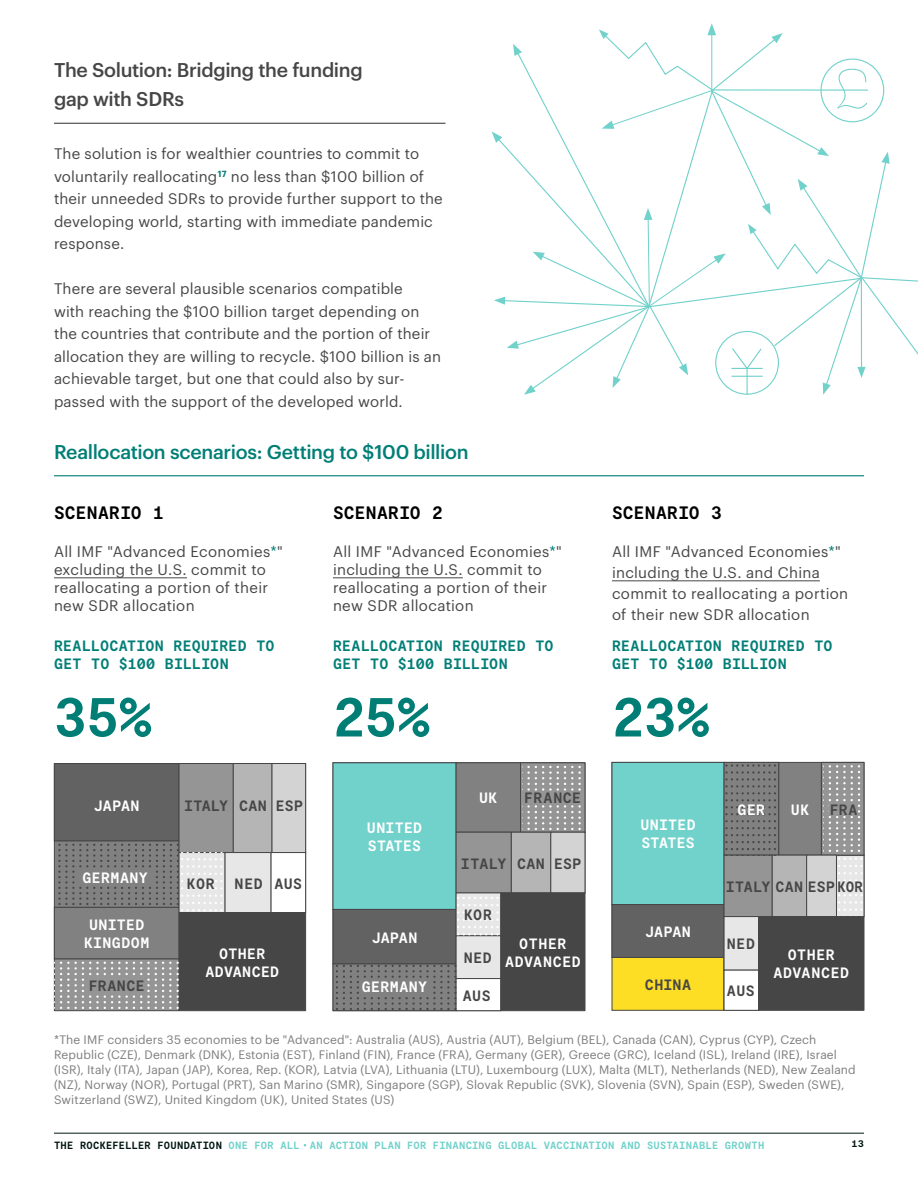
<style>
.page{position:relative;width:918px;height:1188px;background:#fff}
.page>*{position:absolute;margin:0;border:0;box-sizing:border-box;transform-origin:0 0}
.t1{font:54.9px "Moderat Mono Bold";color:#007e76}
.t2{font:500 19.5px "Graphik";letter-spacing:-.02em;color:#007e76}
.t3{font:500 19.5px/30px "Graphik";letter-spacing:-.02em;color:#464646}
.t4{font:18px "Moderat Mono Bold";letter-spacing:.01em;color:#000}
.t5{font:15px/22.5px "Graphik";letter-spacing:.015em;color:#464646}
.t6{font:15px/18px "Moderat Mono Bold";letter-spacing:.01em;color:#007e76}
.t7{font:15px/18px "Moderat Mono Bold";letter-spacing:.025em;color:#fff;text-align:center}
.t8{font:15px "Moderat Mono Bold";letter-spacing:.025em;color:#464646}
.t9{font:12px/15px "Graphik";letter-spacing:.01em;color:#7d7d7d}
.t10{font:10.5px "Moderat Mono Bold";letter-spacing:.02em;color:#71d1cb}
.t11{font:10.5px "Moderat Mono Bold";color:#001612}
.s1{color:#007e76}
.s2{color:#001612}
</style>
<div class="page">
<hr style="left:54px;top:1133px;width:810px;height:1px;background:#001612">
<hr style="left:54px;top:123px;width:392px;height:1px;background:#464646">
<hr style="left:54px;top:475px;width:810px;height:1px;background:#007e76">
<svg style="left:492px;top:23px;width:426px;height:372px"></svg>
<hr style="left:54px;top:577px;width:133px;height:1px;background:#464646">
<hr style="left:333px;top:577px;width:130px;height:1px;background:#464646">
<hr style="left:612px;top:580px;width:208px;height:1px;background:#464646">
<div style="left:54px;top:763px;width:125px;height:78px;background:#626262;border:1px solid #464646"></div>
<div style="left:179px;top:763px;width:55px;height:90px;background:#959595;border:1px solid #464646"></div>
<div style="left:233px;top:763px;width:39px;height:90px;background:#b5b5b5;border:1px solid #464646"></div>
<div style="left:272px;top:763px;width:34px;height:90px;background:#d3d3d3;border:1px solid #464646"></div>
<svg style="left:54px;top:841px;width:252px;height:170px;background:#858585"></svg>
<div style="left:87px;top:977px;width:60px;height:16px;background:#959595"></div>
<div style="left:333px;top:762px;width:123px;height:148px;background:#71d1cb;border:1px solid #464646"></div>
<div style="left:456px;top:762px;width:65px;height:71px;background:#818181;border:1px solid #464646"></div>
<svg style="left:520px;top:762px;width:65px;height:70px"></svg>
<div style="left:456px;top:832px;width:56px;height:61px;background:#959595;border:1px solid #464646"></div>
<div style="left:511px;top:832px;width:40px;height:61px;background:#b5b5b5;border:1px solid #464646"></div>
<div style="left:550px;top:832px;width:35px;height:61px;background:#d3d3d3;border:1px solid #464646"></div>
<svg style="left:522px;top:764px;width:63px;height:70px;background:#9d9d9d"></svg>
<div style="left:522px;top:791px;width:62px;height:12px;background:#959595"></div>
<svg style="left:333px;top:892px;width:253px;height:119px;background:#757b7b"></svg>
<div style="left:612px;top:957px;width:112px;height:54px;background:#fede24;border:1px solid #464646"></div>
<div style="left:612px;top:762px;width:112px;height:143px;background:#71d1cb;border:1px solid #464646"></div>
<div style="left:612px;top:904px;width:112px;height:54px;background:#626262;border:1px solid #464646"></div>
<div style="left:724px;top:855px;width:49px;height:62px;background:#666"></div>
<div style="left:724px;top:916px;width:35px;height:55px;background:#888"></div>
<svg style="left:724px;top:970px;width:1px;height:41px"></svg>
<svg style="left:725px;top:762px;width:140px;height:249px;background:#878787"></svg>
<div style="left:829px;top:803px;width:29px;height:13px;background:#959595"></div>
<h2 class="t3" style="left:54px;top:53px;width:310px">The Solution: Bridging the funding gap with SDRs</h2>
<p class="t5" style="left:54px;top:141px;width:390px">The solution is for wealthier countries to commit to voluntarily reallocating<sup>17</sup> no less than $100 billion of their unneeded SDRs to provide further support to the developing world, starting with immediate pandemic response.</p>
<p class="t5" style="left:54px;top:276px;width:389px">There are several plausible scenarios compatible<br>with reaching the $100 billion target depending on the countries that contribute and the portion of their allocation they are willing to recycle. $100 billion is an achievable target, but one that could also by sur&shy;passed with the support of the developed world.</p>
<h2 class="t2" style="left:54px;top:437px;width:416px">Reallocation scenarios: Getting to $100 billion</h2>
<p class="t4" style="left:54px;top:502px;width:112px">SCENARIO 1</p>
<p class="t4" style="left:333px;top:502px;width:112px">SCENARIO 2</p>
<p class="t4" style="left:612px;top:502px;width:112px">SCENARIO 3</p>
<p class="t5" style="left:54px;top:541px;width:230px;line-height:18px">All IMF "Advanced Economies<span class="s1">*</span>" excluding the U.S. commit to reallocating a portion of their new SDR allocation</p>
<p class="t6" style="left:54px;top:638px;width:222px">REALLOCATION REQUIRED TO<br>GET TO $100 BILLION</p>
<p class="t6" style="left:333px;top:638px;width:222px">REALLOCATION REQUIRED TO<br>GET TO $100 BILLION</p>
<p class="t6" style="left:612px;top:638px;width:222px">REALLOCATION REQUIRED TO<br>GET TO $100 BILLION</p>
<p class="t5" style="left:333px;top:541px;width:230px;line-height:18px">All IMF "Advanced Economies<span class="s1">*</span>" including the U.S. commit to reallocating a portion of their new SDR allocation</p>
<p class="t5" style="left:612px;top:540px;width:238px;line-height:21px">All IMF "Advanced Economies<span class="s1">*</span>" including the U.S. and China commit to reallocating a portion of their new SDR allocation</p>
<h1 class="t1" style="left:54px;top:685px;width:99px">35%</h1>
<h1 class="t1" style="left:333px;top:685px;width:99px">25%</h1>
<h1 class="t1" style="left:612px;top:685px;width:99px">23%</h1>
<p class="t7" style="left:94px;top:798px;width:47px">JAPAN</p>
<p class="t7" style="left:82px;top:869px;width:67px">GERMANY</p>
<p class="t7" style="left:84px;top:917px;width:67px">UNITED<br>KINGDOM</p>
<p class="t8" style="left:89px;top:977px;width:58px">FRANCE</p>
<p class="t8" style="left:184px;top:797px;width:121px">ITALY CAN ESP</p>
<p class="t8" style="left:187px;top:875px;width:29px">KOR</p>
<p class="t8" style="left:235px;top:875px;width:30px">NED</p>
<p class="t8" style="left:275px;top:875px;width:29px">AUS</p>
<p class="t7" style="left:205px;top:945px;width:75px">OTHER<br>ADVANCED</p>
<p class="t7" style="left:367px;top:820px;width:57px;text-align:left">UNITED<br>STATES</p>
<p class="t7" style="left:372px;top:929px;width:47px">JAPAN</p>
<p class="t7" style="left:362px;top:978px;width:67px">GERMANY</p>
<p class="t7" style="left:479px;top:790px;width:20px">UK</p>
<p class="t8" style="left:524px;top:790px;width:59px">FRANCE</p>
<p class="t8" style="left:461px;top:855px;width:122px">ITALY CAN ESP</p>
<p class="t8" style="left:464px;top:906px;width:29px">KOR</p>
<p class="t8" style="left:464px;top:949px;width:30px">NED</p>
<p class="t8" style="left:463px;top:987px;width:29px">AUS</p>
<p class="t7" style="left:505px;top:935px;width:77px">OTHER<br>ADVANCED</p>
<p class="t7" style="left:640px;top:817px;width:57px;text-align:left">UNITED<br>STATES</p>
<p class="t7" style="left:645px;top:924px;width:47px">JAPAN</p>
<p class="t8" style="left:645px;top:976px;width:48px">CHINA</p>
<p class="t7" style="left:738px;top:801px;width:29px">GER</p>
<p class="t7" style="left:791px;top:801px;width:20px">UK</p>
<p class="t8" style="left:830px;top:801px;width:29px">FRA</p>
<p class="t8" style="left:834px;top:801px;width:20px">FR</p>
<p class="t8" style="left:726px;top:878px;width:139px">ITALY CAN ESPKOR</p>
<p class="t8" style="left:727px;top:935px;width:30px">NED</p>
<p class="t8" style="left:727px;top:982px;width:29px">AUS</p>
<p class="t7" style="left:773px;top:947px;width:77px">OTHER<br>ADVANCED</p>
<p class="t9" style="left:54px;top:1031px;width:803px">*The IMF considers 35 economies to be "Advanced": Australia (AUS), Austria (AUT), Belgium (BEL), Canada (CAN), Cyprus (CYP), Czech Republic (CZE), Denmark (DNK), Estonia (EST), Finland (FIN), France (FRA), Germany (GER), Greece (GRC), Iceland (ISL), Ireland (IRE), Israel (ISR), Italy (ITA), Japan (JAP), Korea, Rep. (KOR), Latvia (LVA), Lithuania (LTU), Luxembourg (LUX), Malta (MLT), Netherlands (NED), New Zealand (NZ), Norway (NOR), Portugal (PRT), San Marino (SMR), Singapore (SGP), Slovak Republic (SVK), Slovenia (SVN), Spain (ESP), Sweden (SWE), Switzerland (SWZ), United Kingdom (UK), United States (US)</p>
<p class="t10" style="left:54px;top:1139px;width:712px"><span class="s2">THE ROCKEFELLER FOUNDATION</span> ONE FOR ALL AN ACTION PLAN FOR FINANCING GLOBAL VACCINATION AND SUSTAINABLE GROWTH</p>
<p class="t11" style="left:851px;top:1137px;width:14px">13</p>
</div>
